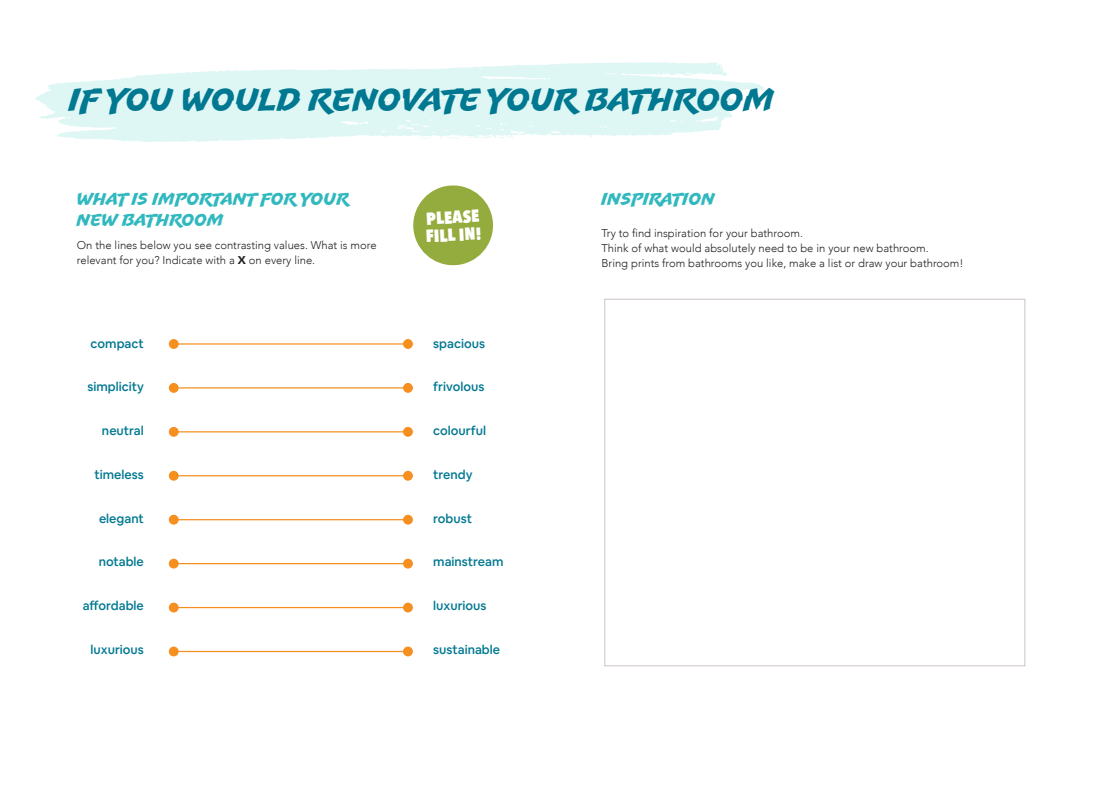
<style>
.page{position:relative;width:1095px;height:787px;background:#fff}
.page>*{position:absolute;margin:0;border:0;box-sizing:border-box;transform-origin:0 0}
.t1{font:32.5px "Uppercut Angle";color:#007891}
.t2{font:17.5px/21px "Uppercut Angle";color:#30b8bf}
.t3{font:800 17.5px "Avenir Next Condensed";color:#fff}
.t4{font:500 12.5px "Airbnb Cereal App";color:#007891}
.t5{font:300 11.25px/15px "Avenir";color:#231f20}
.s1{font-weight:900}
</style>
<div class="page">
<svg style="left:402px;top:62px;width:363px;height:76px;fill:#def7f5"></svg>
<svg style="left:440px;top:135px;width:50px;height:4px"></svg>
<svg style="left:499px;top:135px;width:15px;height:4px"></svg>
<svg style="left:35px;top:69px;width:367px;height:73px"></svg>
<div style="left:604px;top:299px;width:421px;height:367px;border:1px solid #ccc4c2"></div>
<svg style="left:413px;top:185px;width:80px;height:81px"></svg>
<div style="left:169px;top:340px;width:9px;height:8px;background:#f58f1f;border-radius:50%"></div>
<div style="left:169px;top:339px;width:10px;height:10px;border:1px solid #f58f1f;border-radius:50%"></div>
<div style="left:404px;top:340px;width:8px;height:8px;background:#f58f1f;border-radius:50%"></div>
<div style="left:403px;top:339px;width:10px;height:10px;border:1px solid #f58f1f;border-radius:50%"></div>
<hr style="left:174px;top:343px;width:234px;height:1px;background:#f58f1f">
<div style="left:169px;top:383px;width:9px;height:9px;background:#f58f1f;border-radius:50%"></div>
<div style="left:169px;top:383px;width:10px;height:10px;border:1px solid #f58f1f;border-radius:50%"></div>
<div style="left:404px;top:383px;width:8px;height:9px;background:#f58f1f;border-radius:50%"></div>
<div style="left:403px;top:383px;width:10px;height:10px;border:1px solid #f58f1f;border-radius:50%"></div>
<hr style="left:174px;top:387px;width:234px;height:1px;background:#f58f1f">
<div style="left:169px;top:427px;width:9px;height:9px;background:#f58f1f;border-radius:50%"></div>
<div style="left:169px;top:427px;width:10px;height:10px;border:1px solid #f58f1f;border-radius:50%"></div>
<div style="left:404px;top:427px;width:8px;height:9px;background:#f58f1f;border-radius:50%"></div>
<div style="left:403px;top:427px;width:10px;height:10px;border:1px solid #f58f1f;border-radius:50%"></div>
<hr style="left:174px;top:431px;width:234px;height:1px;background:#f58f1f">
<div style="left:169px;top:471px;width:9px;height:9px;background:#f58f1f;border-radius:50%"></div>
<div style="left:169px;top:471px;width:10px;height:9px;border:1px solid #f58f1f;border-radius:50%"></div>
<div style="left:404px;top:471px;width:8px;height:9px;background:#f58f1f;border-radius:50%"></div>
<div style="left:403px;top:471px;width:10px;height:9px;border:1px solid #f58f1f;border-radius:50%"></div>
<hr style="left:174px;top:475px;width:234px;height:1px;background:#f58f1f">
<div style="left:169px;top:515px;width:9px;height:9px;background:#f58f1f;border-radius:50%"></div>
<div style="left:169px;top:515px;width:10px;height:9px;border:1px solid #f58f1f;border-radius:50%"></div>
<div style="left:404px;top:515px;width:8px;height:9px;background:#f58f1f;border-radius:50%"></div>
<div style="left:403px;top:515px;width:10px;height:9px;border:1px solid #f58f1f;border-radius:50%"></div>
<hr style="left:174px;top:519px;width:234px;height:1px;background:#f58f1f">
<div style="left:169px;top:559px;width:9px;height:9px;background:#f58f1f;border-radius:50%"></div>
<div style="left:169px;top:558px;width:10px;height:10px;border:1px solid #f58f1f;border-radius:50%"></div>
<div style="left:404px;top:559px;width:8px;height:9px;background:#f58f1f;border-radius:50%"></div>
<div style="left:403px;top:558px;width:10px;height:10px;border:1px solid #f58f1f;border-radius:50%"></div>
<hr style="left:174px;top:563px;width:234px;height:1px;background:#f58f1f">
<div style="left:169px;top:603px;width:9px;height:9px;background:#f58f1f;border-radius:50%"></div>
<div style="left:169px;top:602px;width:10px;height:10px;border:1px solid #f58f1f;border-radius:50%"></div>
<div style="left:404px;top:603px;width:8px;height:9px;background:#f58f1f;border-radius:50%"></div>
<div style="left:403px;top:602px;width:10px;height:10px;border:1px solid #f58f1f;border-radius:50%"></div>
<hr style="left:174px;top:607px;width:234px;height:1px;background:#f58f1f">
<div style="left:169px;top:647px;width:9px;height:8px;background:#f58f1f;border-radius:50%"></div>
<div style="left:169px;top:646px;width:10px;height:10px;border:1px solid #f58f1f;border-radius:50%"></div>
<div style="left:404px;top:647px;width:8px;height:8px;background:#f58f1f;border-radius:50%"></div>
<div style="left:403px;top:646px;width:10px;height:10px;border:1px solid #f58f1f;border-radius:50%"></div>
<hr style="left:174px;top:651px;width:234px;height:1px;background:#f58f1f">
<p class="t1" style="left:69px;top:80px;width:707px">IF YOU WOULD RENOVATE YOUR BATHROOM</p>
<p class="t2" style="left:77px;top:188px;width:274px">WHAT IS IMPORTANT FOR YOUR<br>NEW BATHROOM</p>
<p class="t2" style="left:601px;top:188px;width:115px">INSPIRATION</p>
<p class="t5" style="left:77px;top:238px;width:301px">On the lines below you see contrasting values. What is more relevant for you? Indicate with a <span class="s1">X</span> on every line.</p>
<p class="t3" style="left:426px;top:208px;width:55px;rotate:-3deg">PLEASE</p>
<p class="t3" style="left:425px;top:225px;width:57px;rotate:-3deg">FILL IN!</p>
<p class="t5" style="left:601px;top:225px;width:203px">Try to find inspiration for your bathroom.</p>
<p class="t5" style="left:601px;top:240px;width:329px">Think of what would absolutely need to be in your new bathroom.</p>
<p class="t5" style="left:601px;top:255px;width:364px">Bring prints from bathrooms you like, make a list or draw your bathroom!</p>
<p class="t4" style="left:91px;top:335px;width:55px">compact</p>
<p class="t4" style="left:87px;top:379px;width:58px">simplicity</p>
<p class="t4" style="left:102px;top:423px;width:43px">neutral</p>
<p class="t4" style="left:95px;top:467px;width:51px">timeless</p>
<p class="t4" style="left:99px;top:510px;width:46px">elegant</p>
<p class="t4" style="left:99px;top:554px;width:47px">notable</p>
<p class="t4" style="left:83px;top:598px;width:63px">affordable</p>
<p class="t4" style="left:91px;top:642px;width:55px">luxurious</p>
<p class="t4" style="left:433px;top:335px;width:53px">spacious</p>
<p class="t4" style="left:433px;top:379px;width:53px">frivolous</p>
<p class="t4" style="left:433px;top:423px;width:54px">colourful</p>
<p class="t4" style="left:433px;top:467px;width:41px">trendy</p>
<p class="t4" style="left:433px;top:510px;width:40px">robust</p>
<p class="t4" style="left:433px;top:554px;width:72px">mainstream</p>
<p class="t4" style="left:433px;top:598px;width:55px">luxurious</p>
<p class="t4" style="left:433px;top:642px;width:68px">sustainable</p>
</div>
